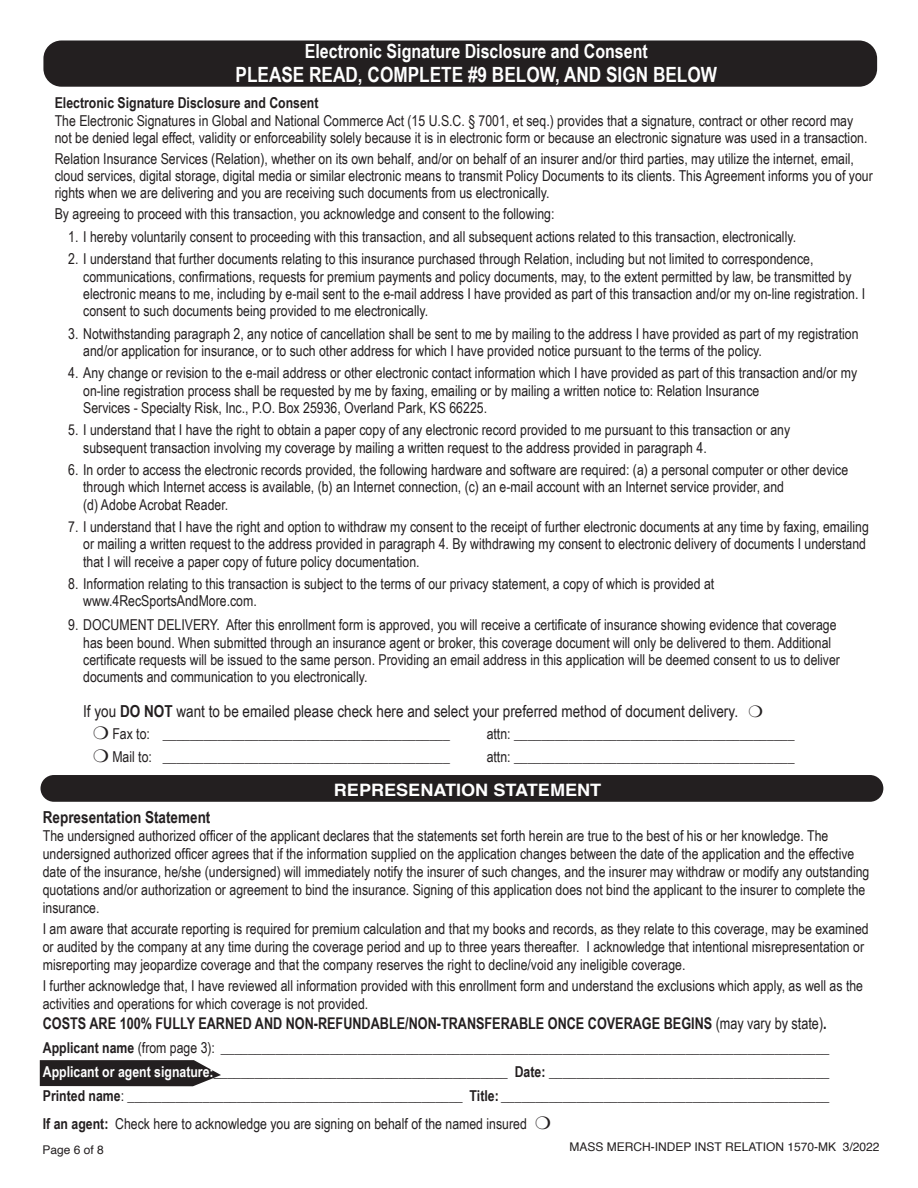
<style>
.page{position:relative;width:918px;height:1188px;background:#fff}
.page>*{position:absolute;margin:0;border:0;box-sizing:border-box;transform-origin:0 0}
.t1{font:700 21px "Arial Narrow";color:#fff}
.t2{font:700 19.5px "Arial Narrow";color:#fff}
.t3{font:700 17.1px "Helvetica";color:#fff;scale:1.06 1}
.t4{font:16.5px "Arial Narrow";color:#231f20}
.t5{font:700 16.5px "Arial Narrow";color:#231f20}
.t6{font:700 16.2px "Arial Narrow";color:#231f20;scale:.96 1}
.t7{font:15px/17.2px "Arial Narrow";color:#231f20}
.t8{font:700 15px "Arial Narrow";color:#231f20}
.t9{font:12px "Helvetica";color:#231f20}
.s1{font-weight:700}
.s2{font-weight:400}
.s3{font-weight:700;color:#fff}
</style>
<div class="page">
<div style="left:43px;top:40px;width:834px;height:47px;background:#231f20;border-radius:18px"></div>
<div style="left:41px;top:775px;width:842px;height:27px;background:#231f20;border-radius:13px"></div>
<svg style="left:40px;top:1060px;width:181px;height:26px;background:#343031"></svg>
<h2 class="t2" style="left:305px;top:36px;width:345px">Electronic Signature Disclosure and Consent</h2>
<h1 class="t1" style="left:236px;top:58px;width:483px">PLEASE READ, COMPLETE #9 BELOW, AND SIGN BELOW</h1>
<p class="t8" style="left:55px;top:92px;width:265px">Electronic Signature Disclosure and Consent</p>
<p class="t7" style="left:55px;top:111px;width:814px">The Electronic Signatures in Global and National Commerce Act (15 U.S.C. § 7001, et seq.) provides that a signature, contract or other record may not be denied legal effect, validity or enforceability solely because it is in electronic form or because an electronic signature was used in a transaction.</p>
<p class="t7" style="left:55px;top:149px;width:820px">Relation Insurance Services (Relation), whether on its own behalf, and/or on behalf of an insurer and/or third parties, may utilize the internet, email, cloud services, digital storage, digital media or similar electronic means to transmit Policy Documents to its clients. This Agreement informs you of your rights when we are delivering and you are receiving such documents from us electronically.</p>
<p class="t7" style="left:55px;top:205px;width:501px">By agreeing to proceed with this transaction, you acknowledge and consent to the following:</p>
<p class="t7" style="left:68px;top:227px;width:730px">1. I hereby voluntarily consent to proceeding with this transaction, and all subsequent actions related to this transaction, electronically.</p>
<p class="t7" style="left:83px;top:250px;width:784px;text-indent:-15px">2. I understand that further documents relating to this insurance purchased through Relation, including but not limited to correspondence, communications, confirmations, requests for premium payments and policy documents, may, to the extent permitted by law, be transmitted by electronic means to me, including by e-mail sent to the e-mail address I have provided as part of this transaction and/or my on-line registration. I consent to such documents being provided to me electronically.</p>
<p class="t7" style="left:83px;top:324px;width:777px;text-indent:-15px">3. Notwithstanding paragraph 2, any notice of cancellation shall be sent to me by mailing to the address I have provided as part of my registration and/or application for insurance, or to such other address for which I have provided notice pursuant to the terms of the policy.</p>
<p class="t7" style="left:83px;top:364px;width:775px;text-indent:-15px">4. Any change or revision to the e-mail address or other electronic contact information which I have provided as part of this transaction and/or my on-line registration process shall be requested by me by faxing, emailing or by mailing a written notice to: Relation Insurance<br>Services - Specialty Risk, Inc., P.O. Box 25936, Overland Park, KS 66225.</p>
<p class="t7" style="left:83px;top:421px;width:709px;text-indent:-15px">5. I understand that I have the right to obtain a paper copy of any electronic record provided to me pursuant to this transaction or any subsequent transaction involving my coverage by mailing a written request to the address provided in paragraph 4.</p>
<p class="t7" style="left:83px;top:461px;width:767px;text-indent:-15px">6. In order to access the electronic records provided, the following hardware and software are required: (a) a personal computer or other device through which Internet access is available, (b) an Internet connection, (c) an e-mail account with an Internet service provider, and<br>(d) Adobe Acrobat Reader.</p>
<p class="t7" style="left:83px;top:518px;width:787px;text-indent:-15px">7. I understand that I have the right and option to withdraw my consent to the receipt of further electronic documents at any time by faxing, emailing or mailing a written request to the address provided in paragraph 4. By withdrawing my consent to electronic delivery of documents I understand that I will receive a paper copy of future policy documentation.</p>
<p class="t7" style="left:83px;top:575px;width:633px;text-indent:-15px">8. Information relating to this transaction is subject to the terms of our privacy statement, a copy of which is provided at www.4RecSportsAndMore.com.</p>
<p class="t7" style="left:83px;top:616px;width:758px;text-indent:-15px">9. DOCUMENT DELIVERY. After this enrollment form is approved, you will receive a certificate of insurance showing evidence that coverage has been bound. When submitted through an insurance agent or broker, this coverage document will only be delivered to them. Additional certificate requests will be issued to the same person. Providing an email address in this application will be deemed consent to us to deliver documents and communication to you electronically.</p>
<p class="t4" style="left:83px;top:699px;width:656px">If you <span class="s1">DO NOT</span> want to be emailed please check here and select your preferred method of document delivery.</p>
<p class="t7" style="left:112px;top:725px;width:339px">Fax to: __________________________________________</p>
<p class="t7" style="left:487px;top:725px;width:309px">attn: _________________________________________</p>
<p class="t7" style="left:112px;top:747px;width:339px">Mail to: __________________________________________</p>
<p class="t7" style="left:487px;top:747px;width:309px">attn: _________________________________________</p>
<p class="t3" style="left:334px;top:776px;width:254px">REPRESENATION STATEMENT</p>
<p class="t5" style="left:43px;top:805px;width:169px">Representation Statement</p>
<p class="t7" style="left:43px;top:827px;width:828px;line-height:18px">The undersigned authorized officer of the applicant declares that the statements set forth herein are true to the best of his or her knowledge. The undersigned authorized officer agrees that if the information supplied on the application changes between the date of the application and the effective date of the insurance, he/she (undersigned) will immediately notify the insurer of such changes, and the insurer may withdraw or modify any outstanding quotations and/or authorization or agreement to bind the insurance. Signing of this application does not bind the applicant to the insurer to complete the insurance.</p>
<p class="t7" style="left:43px;top:920px;width:827px;line-height:18px">I am aware that accurate reporting is required for premium calculation and that my books and records, as they relate to this coverage, may be examined or audited by the company at any time during the coverage period and up to three years thereafter. I acknowledge that intentional misrepresentation or misreporting may jeopardize coverage and that the company reserves the right to decline/void any ineligible coverage.</p>
<p class="t7" style="left:43px;top:977px;width:822px;line-height:18px">I further acknowledge that, I have reviewed all information provided with this enrollment form and understand the exclusions which apply, as well as the activities and operations for which coverage is not provided.</p>
<p class="t6" style="left:43px;top:1011px;width:818px">COSTS ARE 100% FULLY EARNED AND NON-REFUNDABLE/NON-TRANSFERABLE ONCE COVERAGE BEGINS <span class="s2">(may vary by state)</span>.</p>
<p class="t7" style="left:43px;top:1035px;width:788px;line-height:24px;text-align:justify"><span class="s1">Applicant name</span> (from page 3): _________________________________________________________________________________________ <span class="s3">Applicant or agent signature:</span><span class="s1">___________________________________________ Date:</span> _________________________________________ <span class="s1">Printed name</span>: _________________________________________________ <span class="s1">Title:</span> ________________________________________________</p>
<p class="t7" style="left:43px;top:1115px;width:486px"><span class="s1">If an agent:</span> Check here to acknowledge you are signing on behalf of the named insured</p>
<p class="t9" style="left:42px;top:1140px;width:63px">Page 6 of 8</p>
<p class="t9" style="left:569px;top:1138px;width:312px">MASS MERCH-INDEP INST RELATION 1570-MK 3/2022</p>
</div>
